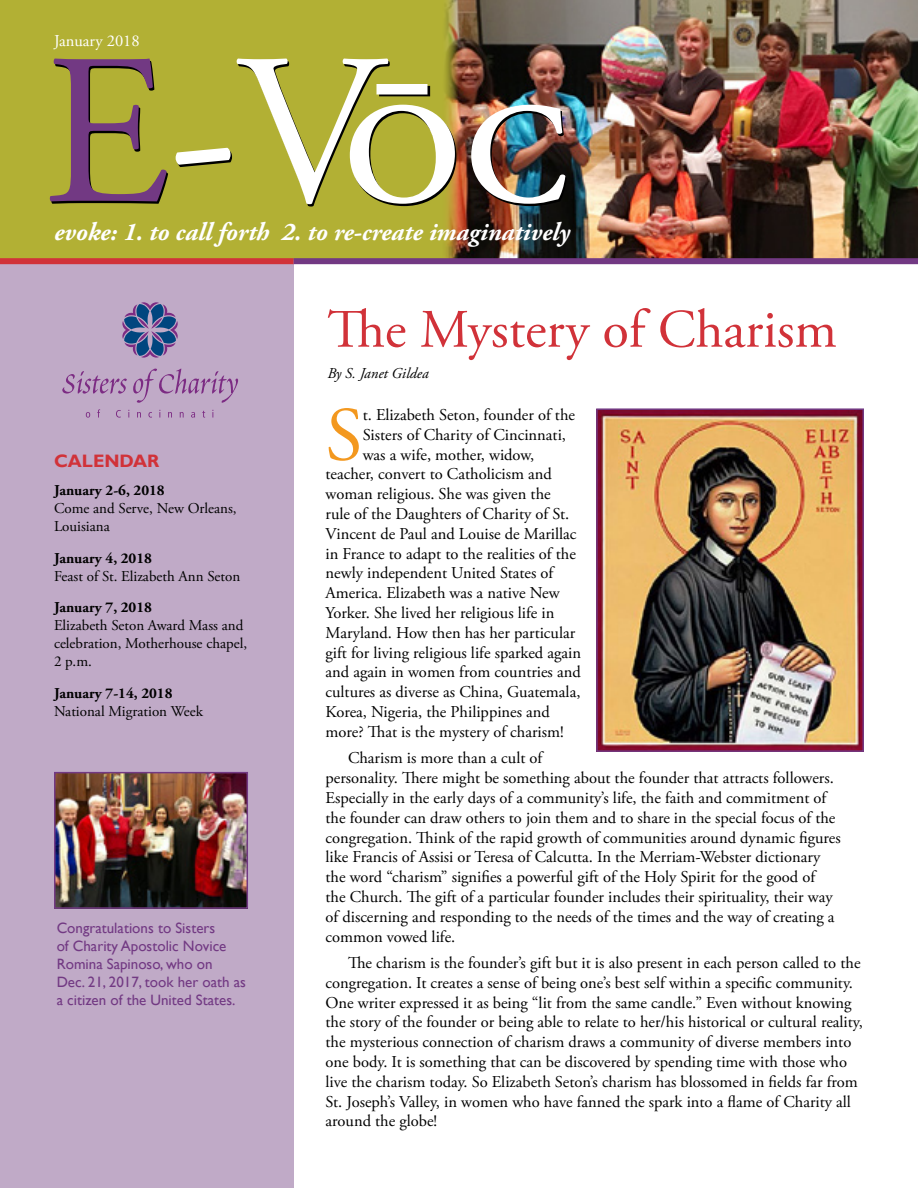
<style>
.page{position:relative;width:918px;height:1188px;background:#fff}
.page>*{position:absolute;margin:0;border:0;box-sizing:border-box;transform-origin:0 0}
.t1{font:214.5px "Adobe Garamond Pro";color:#fff}
.t2{font:76.2px "Adobe Garamond Pro";color:#f3981f}
.t3{font:54px "Adobe Garamond Pro";color:#d13239}
.t4{font:italic 700 25.5px "Adobe Garamond Pro";color:#fff}
.t5{font:700 18px "Gill Sans";color:#d13239}
.t6{font:16.5px/19.8px "Adobe Garamond Pro";color:#000}
.t7{font:16.5px "Adobe Garamond Pro";color:#fff}
.t8{font:15px/18px "Adobe Garamond Pro";color:#000}
.t9{font:15px/18px "Gill Sans";color:#723983}
.t10{font:700 15px "Adobe Garamond Pro";color:#000}
.t11{font:italic 15px "Adobe Garamond Pro";color:#000}
.s1{color:#723983}
</style>
<div class="page">
<div style="left:0;top:240px;width:294px;height:948px;background:#c0aac7"></div>
<div style="left:0;top:0;width:918px;height:259px;background:#b2b034"></div>
<img style="left:445px;top:0;width:473px;height:258px">
<div style="left:0;top:258px;width:294px;height:6px;background:#d13239"></div>
<div style="left:294px;top:258px;width:624px;height:6px;background:#723983"></div>
<div style="left:379px;top:86px;width:51px;height:10px;background:#000"></div>
<div style="left:376px;top:84px;width:52px;height:11px;background:#fff"></div>
<svg style="left:122px;top:302px;width:56px;height:56px"></svg>
<svg style="left:62px;top:371px;width:65px;height:23px"></svg>
<svg style="left:133px;top:369px;width:105px;height:34px"></svg>
<svg style="left:86px;top:412px;width:4px;height:6px"></svg>
<svg style="left:97px;top:409px;width:3px;height:9px"></svg>
<svg style="left:116px;top:410px;width:5px;height:8px"></svg>
<svg style="left:137px;top:412px;width:4px;height:6px"></svg>
<svg style="left:148px;top:412px;width:4px;height:6px"></svg>
<svg style="left:168px;top:412px;width:4px;height:6px"></svg>
<svg style="left:180px;top:412px;width:4px;height:6px"></svg>
<svg style="left:191px;top:412px;width:4px;height:6px"></svg>
<img style="left:599px;top:411px;width:262px;height:338px">
<div style="left:596px;top:408px;width:268px;height:344px;border:2px solid #723983"></div>
<img style="left:57px;top:775px;width:188px;height:131px">
<div style="left:54px;top:772px;width:194px;height:137px;border:2px solid #723983"></div>
<p class="t7" style="left:54px;top:31px;width:87px">January 2018</p>
<h1 class="t1" style="left:44px;top:4px;width:529px"><span class="s1">E</span>-Voc</h1>
<h3 class="t4" style="left:54px;top:217px;width:518px">evoke: 1. to call forth 2. to re-create imaginatively</h3>
<p class="t5" style="left:54px;top:450px;width:107px">CALENDAR</p>
<p class="t10" style="left:54px;top:482px;width:112px">January 2-6, 2018</p>
<p class="t8" style="left:54px;top:500px;width:184px">Come and Serve, New Orleans,<br>Louisiana</p>
<p class="t10" style="left:54px;top:549px;width:100px">January 4, 2018</p>
<p class="t8" style="left:54px;top:568px;width:188px">Feast of St. Elizabeth Ann Seton</p>
<p class="t10" style="left:54px;top:599px;width:100px">January 7, 2018</p>
<p class="t8" style="left:54px;top:617px;width:195px">Elizabeth Seton Award Mass and celebration, Motherhouse chapel,<br>2 p.m.</p>
<p class="t10" style="left:54px;top:684px;width:120px">January 7-14, 2018</p>
<p class="t8" style="left:54px;top:703px;width:151px">National Migration Week</p>
<p class="t9" style="left:57px;top:919px;width:191px">Congratulations to Sisters<br>of Charity Apostolic Novice<br>Romina Sapinoso, who on<br>Dec. 21, 2017, took her oath as a citizen of the United States.</p>
<h3 class="t3" style="left:327px;top:297px;width:511px">The Mystery of Charism</h3>
<p class="t11" style="left:327px;top:364px;width:103px">By S. Janet Gildea</p>
<h2 class="t2" style="left:326px;top:390px;width:39px">S</h2>
<p class="t6" style="left:363px;top:405px;width:214px">t. Elizabeth Seton, founder of the</p>
<p class="t6" style="left:363px;top:425px;width:205px">Sisters of Charity of Cincinnati,</p>
<p class="t6" style="left:363px;top:445px;width:173px">was a wife, mother, widow,</p>
<p class="t6" style="left:326px;top:465px;width:228px">teacher, convert to Catholicism and</p>
<p class="t6" style="left:326px;top:485px;width:227px">woman religious. She was given the</p>
<p class="t6" style="left:326px;top:504px;width:245px">rule of the Daughters of Charity of St.</p>
<p class="t6" style="left:326px;top:524px;width:252px">Vincent de Paul and Louise de Marillac</p>
<p class="t6" style="left:326px;top:544px;width:252px">in France to adapt to the realities of the</p>
<p class="t6" style="left:326px;top:564px;width:229px">newly independent United States of</p>
<p class="t6" style="left:326px;top:584px;width:236px">America. Elizabeth was a native New</p>
<p class="t6" style="left:326px;top:603px;width:230px">Yorker. She lived her religious life in</p>
<p class="t6" style="left:326px;top:623px;width:251px">Maryland. How then has her particular</p>
<p class="t6" style="left:326px;top:643px;width:257px">gift for living religious life sparked again</p>
<p class="t6" style="left:326px;top:663px;width:257px">and again in women from countries and</p>
<p class="t6" style="left:326px;top:683px;width:257px">cultures as diverse as China, Guatemala,</p>
<p class="t6" style="left:326px;top:702px;width:226px">Korea, Nigeria, the Philippines and</p>
<p class="t6" style="left:326px;top:722px;width:240px">more? That is the mystery of charism!</p>
<p class="t6" style="left:326px;top:749px;width:517px;text-indent:23px">Charism is more than a cult of<br>personality. There might be something about the founder that attracts followers.<br>Especially in the early days of a community’s life, the faith and commitment of the founder can draw others to join them and to share in the special focus of the congregation. Think of the rapid growth of communities around dynamic figures like Francis of Assisi or Teresa of Calcutta. In the Merriam-Webster dictionary the word “charism” signifies a powerful gift of the Holy Spirit for the good of<br>the Church. The gift of a particular founder includes their spirituality, their way of discerning and responding to the needs of the times and the way of creating a common vowed life.</p>
<p class="t6" style="left:326px;top:954px;width:539px;text-indent:23px">The charism is the founder’s gift but it is also present in each person called to the congregation. It creates a sense of being one’s best self within a specific community.<br>One writer expressed it as being “lit from the same candle.” Even without knowing the story of the founder or being able to relate to her/his historical or cultural reality, the mysterious connection of charism draws a community of diverse members into one body. It is something that can be discovered by spending time with those who live the charism today. So Elizabeth Seton’s charism has blossomed in fields far from St. Joseph’s Valley, in women who have fanned the spark into a flame of Charity all around the globe!</p>
</div>
